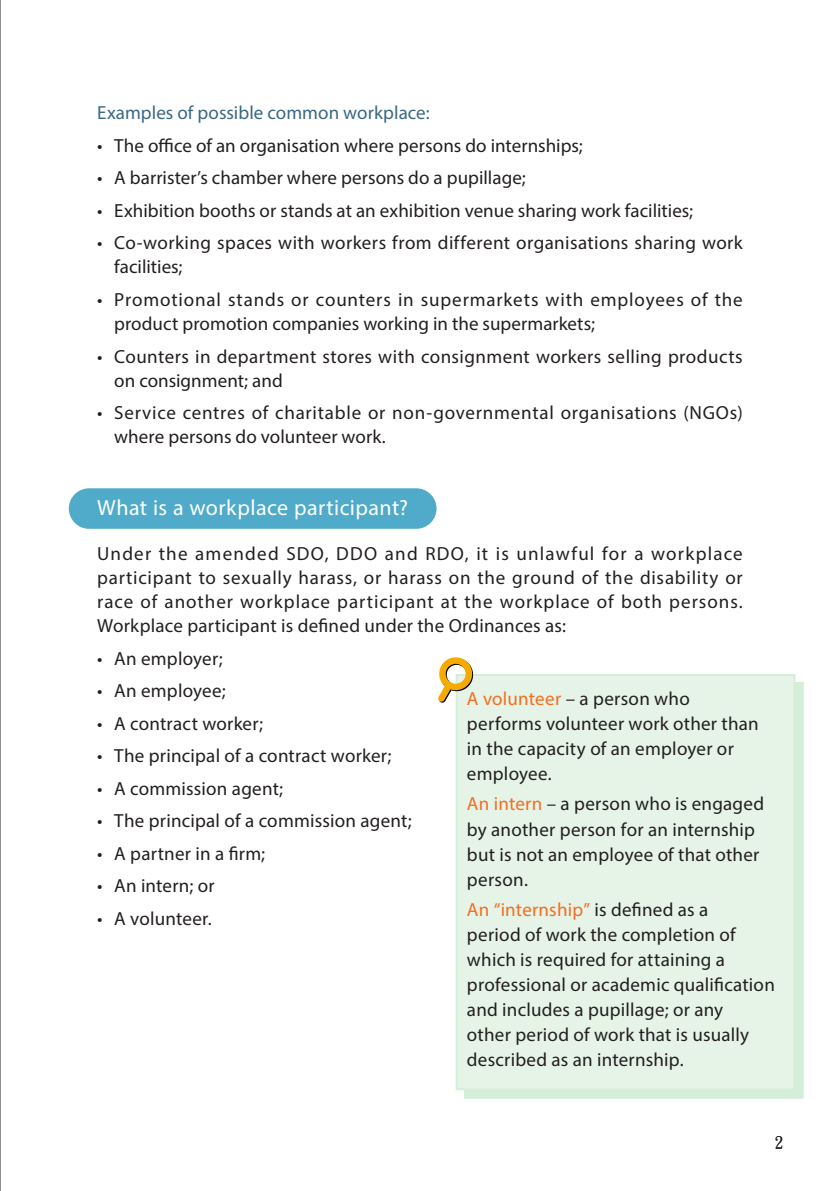
<style>
.page{position:relative;width:840px;height:1191px;background:#fff}
.page>*{position:absolute;margin:0;border:0;box-sizing:border-box;transform-origin:0 0}
.title_engg{font:22px "Myriad Pro";letter-spacing:.02em;color:#fff}
.t1{font:19px/25px "Myriad Pro";letter-spacing:.01em;color:#231f20}
.t2{font:19px/24px "Myriad Pro";letter-spacing:.035em;color:#231f20}
.t3{font:19px "Myriad Pro";color:#3a6883}
.t4{font:17px "DF Kai Shu SB Estd BF";color:#231f20}
.s1{color:#f36e21}
</style>
<div class="page">
<div style="left:69px;top:488px;width:367px;height:41px;background:#4fabc9;border-radius:20px"></div>
<div style="left:463px;top:682px;width:340px;height:416px;background:#d5eeda"></div>
<div style="left:455px;top:674px;width:340px;height:416px;background:#e6f3e7;border:2px solid #d5eeda"></div>
<svg style="left:438px;top:657px;width:37px;height:46px"></svg>
<hr style="left:0;top:0;width:1px;height:1191px;background:#231f20">
<p class="t3" style="left:97px;top:101px;width:334px">Examples of possible common workplace:</p>
<p class="t1" style="left:97px;top:133px;width:487px">• The office of an organisation where persons do internships;</p>
<p class="t1" style="left:97px;top:165px;width:430px">• A barrister’s chamber where persons do a pupillage;</p>
<p class="t1" style="left:97px;top:198px;width:597px">• Exhibition booths or stands at an exhibition venue sharing work facilities;</p>
<p class="t1" style="left:114px;top:231px;width:629px;line-height:24px;text-indent:-17px">• Co-working spaces with workers from different organisations sharing work facilities;</p>
<p class="t2" style="left:114px;top:287px;width:629px;text-indent:-17px">• Promotional stands or counters in supermarkets with employees of the product promotion companies working in the supermarkets;</p>
<p class="t1" style="left:114px;top:344px;width:629px;line-height:24px;text-indent:-17px">• Counters in department stores with consignment workers selling products on consignment; and</p>
<p class="t2" style="left:114px;top:400px;width:629px;text-indent:-17px">• Service centres of charitable or non-governmental organisations (NGOs) where persons do volunteer work.</p>
<p class="title_engg" style="left:97px;top:494px;width:312px">What is a workplace participant?</p>
<p class="t1" style="left:97px;top:541px;width:646px;line-height:24px;text-align:justify">Under the amended SDO, DDO and RDO, it is unlawful for a workplace participant to sexually harass, or harass on the ground of the disability or race of another workplace participant at the workplace of both persons.<br>Workplace participant is defined under the Ordinances as:</p>
<p class="t1" style="left:97px;top:645px;width:127px">• An employer;</p>
<p class="t1" style="left:97px;top:678px;width:130px">• An employee;</p>
<p class="t1" style="left:97px;top:710px;width:167px">• A contract worker;</p>
<p class="t1" style="left:97px;top:743px;width:295px">• The principal of a contract worker;</p>
<p class="t1" style="left:97px;top:775px;width:187px">• A commission agent;</p>
<p class="t1" style="left:97px;top:808px;width:316px">• The principal of a commission agent;</p>
<p class="t1" style="left:97px;top:840px;width:169px">• A partner in a firm;</p>
<p class="t1" style="left:97px;top:873px;width:119px">• An intern; or</p>
<p class="t1" style="left:97px;top:905px;width:116px">• A volunteer.</p>
<p class="t1" style="left:466px;top:685px;width:293px"><span class="s1">A volunteer</span> – a person who performs volunteer work other than in the capacity of an employer or employee.</p>
<p class="t1" style="left:466px;top:791px;width:298px"><span class="s1">An intern</span> – a person who is engaged by another person for an internship but is not an employee of that other person.</p>
<p class="t1" style="left:466px;top:897px;width:309px"><span class="s1">An “internship”</span> is defined as a<br>period of work the completion of which is required for attaining a professional or academic qualification and includes a pupillage; or any<br>other period of work that is usually described as an internship.</p>
<p class="t4" style="left:774px;top:1134px;width:10px">2</p>
</div>
